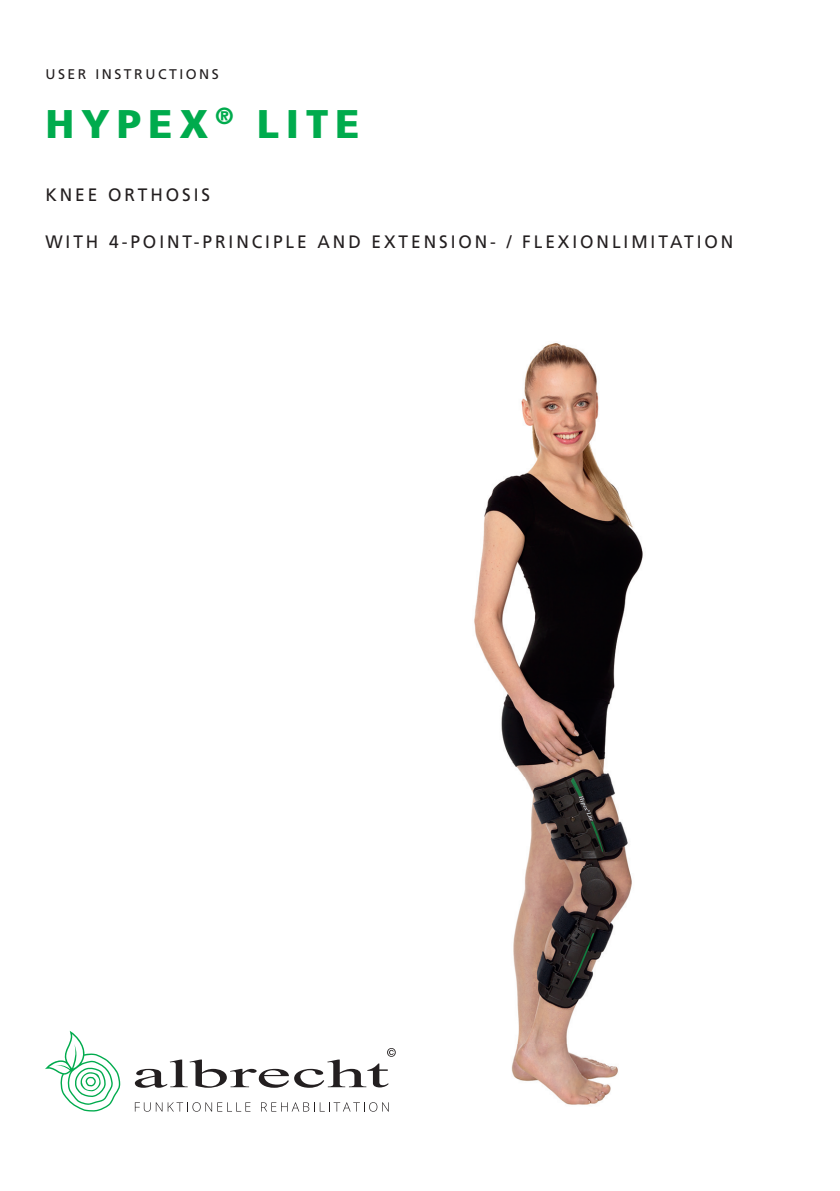
<style>
.page{position:relative;width:840px;height:1191px;background:#fff}
.page>*{position:absolute;margin:0;border:0;box-sizing:border-box;transform-origin:0 0}
.t1{font:900 40px "Frutiger LT Std";letter-spacing:.17em;color:#00ab4d}
.t2{font:18px "Frutiger LT Std";letter-spacing:.17em;color:#231f20;scale:.96 1}
.t3{font:14px "Frutiger LT Std";letter-spacing:.18em;color:#231f20}
</style>
<div class="page">
<img style="left:474px;top:343px;width:169px;height:762px">
<svg style="left:45px;top:1031px;width:75px;height:81px"></svg>
<svg style="left:135px;top:1102px;width:27px;height:9px"></svg>
<svg style="left:168px;top:1102px;width:82px;height:9px"></svg>
<svg style="left:261px;top:1102px;width:127px;height:9px"></svg>
<svg style="left:135px;top:1048px;width:260px;height:39px"></svg>
<p class="t3" style="left:45px;top:65px;width:175px">USER INSTRUCTIONS</p>
<h1 class="t1" style="left:45px;top:100px;width:315px">HYPEX <sup>®</sup> LITE</h1>
<p class="t2" style="left:45px;top:184px;width:173px">KNEE ORTHOSIS</p>
<p class="t2" style="left:45px;top:231px;width:717px">WITH 4-POINT-PRINCIPLE AND EXTENSION- / FLEXIONLIMITATION</p>
</div>
